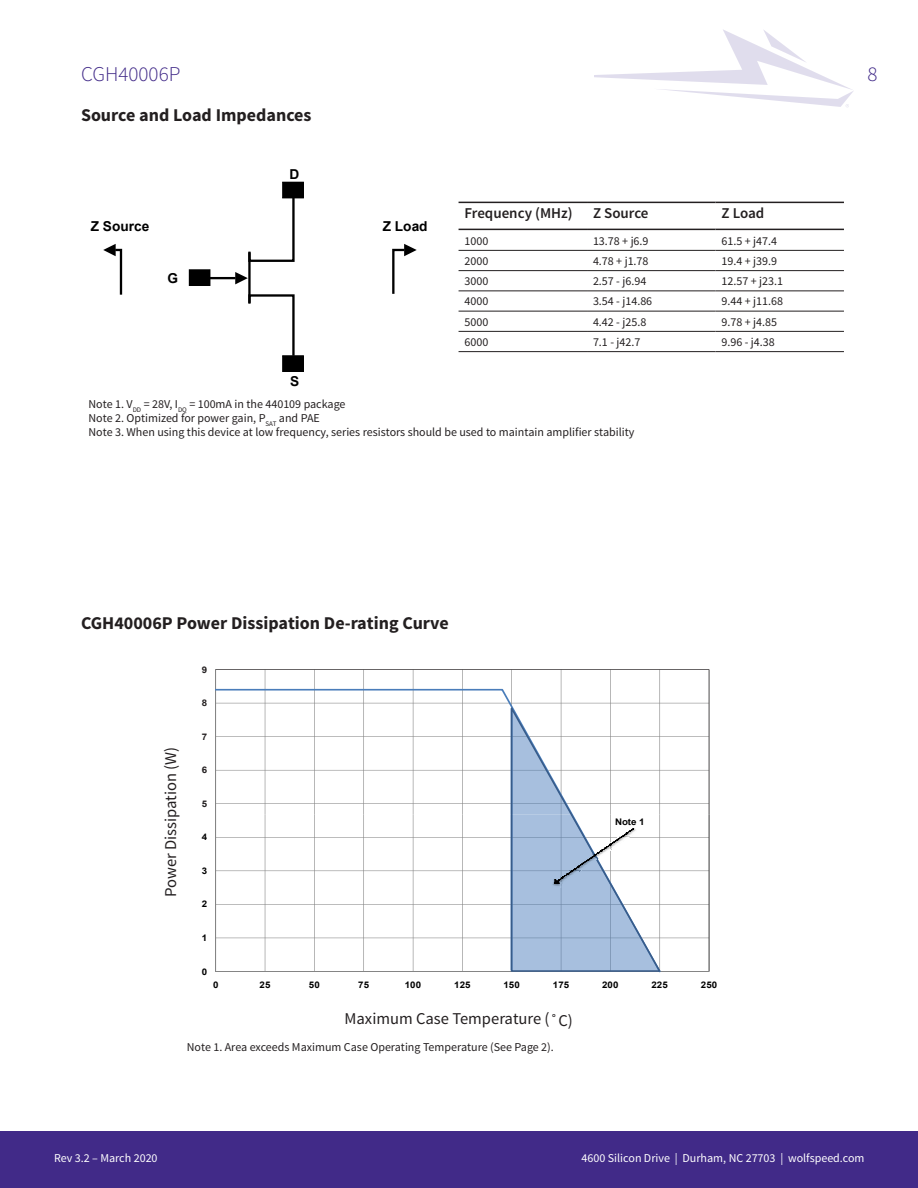
<style>
.page{position:relative;width:918px;height:1188px;background:#fff}
.page>*{position:absolute;margin:0;border:0;box-sizing:border-box;transform-origin:0 0}
.t1{font:300 21px "Source Sans Pro";color:#412a88}
.Section{font:700 18px "Source Sans Pro";color:#231f20}
.t2{font:16.5px "Source Sans Pro";color:#231f20}
.t3{font:600 15px "Source Sans Pro";color:#231f20}
.t4{font:700 13.65px "Arial";color:#000}
.t5{font:12px "Source Sans Pro";color:#231f20}
.t6{font:12px "Source Sans Pro";color:#fff}
.t7{font:700 9.15px "Arial";letter-spacing:.005em;color:#000;scale:1.07 1}
.t8{font:700 9.15px "Arial";color:#231f20;scale:1.07 1}
</style>
<div class="page">
<svg style="left:594px;top:29px;width:259px;height:78px"></svg>
<div style="left:0;top:1131px;width:918px;height:57px;background:#412a88"></div>
<hr style="left:459px;top:202px;width:128px;height:1px;background:#231f20">
<hr style="left:587px;top:202px;width:129px;height:1px;background:#231f20">
<hr style="left:716px;top:202px;width:128px;height:1px;background:#231f20">
<hr style="left:459px;top:229px;width:128px;height:1px;background:#231f20">
<hr style="left:587px;top:229px;width:129px;height:1px;background:#231f20">
<hr style="left:716px;top:229px;width:128px;height:1px;background:#231f20">
<hr style="left:459px;top:250px;width:128px;height:1px;background:#231f20">
<hr style="left:587px;top:250px;width:129px;height:1px;background:#231f20">
<hr style="left:716px;top:250px;width:128px;height:1px;background:#231f20">
<hr style="left:459px;top:270px;width:128px;height:1px;background:#231f20">
<hr style="left:587px;top:270px;width:129px;height:1px;background:#231f20">
<hr style="left:716px;top:270px;width:128px;height:1px;background:#231f20">
<hr style="left:459px;top:290px;width:128px;height:1px;background:#231f20">
<hr style="left:587px;top:290px;width:129px;height:1px;background:#231f20">
<hr style="left:716px;top:290px;width:128px;height:1px;background:#231f20">
<hr style="left:459px;top:311px;width:128px;height:1px;background:#231f20">
<hr style="left:587px;top:311px;width:129px;height:1px;background:#231f20">
<hr style="left:716px;top:311px;width:128px;height:1px;background:#231f20">
<hr style="left:459px;top:331px;width:128px;height:1px;background:#231f20">
<hr style="left:587px;top:331px;width:129px;height:1px;background:#231f20">
<hr style="left:716px;top:331px;width:128px;height:1px;background:#231f20">
<hr style="left:459px;top:351px;width:128px;height:1px;background:#231f20">
<hr style="left:587px;top:351px;width:129px;height:1px;background:#231f20">
<hr style="left:716px;top:351px;width:128px;height:1px;background:#231f20">
<div style="left:189px;top:270px;width:21px;height:16px;background:#000"></div>
<div style="left:189px;top:269px;width:21px;height:17px;border:1px solid #000"></div>
<div style="left:283px;top:182px;width:20px;height:16px;background:#000"></div>
<div style="left:282px;top:182px;width:22px;height:16px;border:1px solid #000"></div>
<div style="left:283px;top:356px;width:20px;height:15px;background:#000"></div>
<div style="left:282px;top:355px;width:22px;height:17px;border:1px solid #000"></div>
<svg style="left:103px;top:244px;width:20px;height:51px"></svg>
<svg style="left:392px;top:244px;width:25px;height:50px"></svg>
<hr style="left:210px;top:277px;width:26px;height:2px;background:#000">
<svg style="left:235px;top:196px;width:61px;height:162px"></svg>
<hr style="left:709px;top:670px;width:1px;height:144px;background:#858585">
<svg style="left:215px;top:669px;width:494px;height:145px"></svg>
<hr style="left:215px;top:670px;width:1px;height:144px;background:#858585">
<svg style="left:216px;top:689px;width:445px;height:125px"></svg>
<hr style="left:709px;top:814px;width:1px;height:157px;background:#858585">
<svg style="left:215px;top:814px;width:494px;height:158px"></svg>
<hr style="left:215px;top:814px;width:1px;height:157px;background:#858585">
<hr style="left:216px;top:971px;width:493px;height:1px;background:#858585">
<svg style="left:216px;top:814px;width:445px;height:158px"></svg>
<svg style="left:511px;top:708px;width:149px;height:264px"></svg>
<h1 class="t1" style="left:81px;top:61px;width:101px">CGH40006P</h1>
<h1 class="t1" style="left:867px;top:61px;width:12px">8</h1>
<p class="Section" style="left:81px;top:103px;width:232px">Source and Load Impedances</p>
<p class="t4" style="left:290px;top:165px;width:11px">D</p>
<p class="t4" style="left:91px;top:217px;width:60px">Z Source</p>
<p class="t4" style="left:383px;top:217px;width:46px">Z Load</p>
<p class="t4" style="left:168px;top:269px;width:12px">G</p>
<p class="t4" style="left:290px;top:372px;width:11px">S</p>
<p class="t3" style="left:465px;top:204px;width:110px">Frequency (MHz)</p>
<p class="t3" style="left:593px;top:204px;width:57px">Z Source</p>
<p class="t3" style="left:722px;top:204px;width:44px">Z Load</p>
<p class="t5" style="left:465px;top:233px;width:25px">1000</p>
<p class="t5" style="left:593px;top:233px;width:57px">13.78 + j6.9</p>
<p class="t5" style="left:722px;top:233px;width:57px">61.5 + j47.4</p>
<p class="t5" style="left:465px;top:254px;width:25px">2000</p>
<p class="t5" style="left:593px;top:254px;width:57px">4.78 + j1.78</p>
<p class="t5" style="left:722px;top:254px;width:57px">19.4 + j39.9</p>
<p class="t5" style="left:465px;top:274px;width:25px">3000</p>
<p class="t5" style="left:593px;top:274px;width:55px">2.57 - j6.94</p>
<p class="t5" style="left:722px;top:274px;width:63px">12.57 + j23.1</p>
<p class="t5" style="left:465px;top:294px;width:25px">4000</p>
<p class="t5" style="left:593px;top:294px;width:61px">3.54 - j14.86</p>
<p class="t5" style="left:722px;top:294px;width:63px">9.44 + j11.68</p>
<p class="t5" style="left:465px;top:314px;width:25px">5000</p>
<p class="t5" style="left:593px;top:314px;width:55px">4.42 - j25.8</p>
<p class="t5" style="left:722px;top:314px;width:57px">9.78 + j4.85</p>
<p class="t5" style="left:465px;top:335px;width:25px">6000</p>
<p class="t5" style="left:593px;top:335px;width:49px">7.1 - j42.7</p>
<p class="t5" style="left:722px;top:335px;width:55px">9.96 - j4.38</p>
<p class="t5" style="left:89px;top:396px;width:259px">Note 1. V<sub>DD</sub> = 28V, I<sub>DQ</sub> = 100mA in the 440109 package</p>
<p class="t5" style="left:89px;top:410px;width:233px">Note 2. Optimized for power gain, P<sub>SAT</sub> and PAE</p>
<p class="t5" style="left:89px;top:425px;width:547px">Note 3. When using this device at low frequency, series resistors should be used to maintain amplifier stability</p>
<p class="Section" style="left:81px;top:612px;width:369px">CGH40006P Power Dissipation De-rating Curve</p>
<p class="t8" style="left:202px;top:663px;width:7px">9</p>
<p class="t8" style="left:202px;top:697px;width:7px">8</p>
<p class="t2" style="left:161px;top:897px;width:152px;rotate:-90deg">Power Dissipation (W)</p>
<p class="t8" style="left:202px;top:730px;width:7px">7</p>
<p class="t8" style="left:202px;top:764px;width:7px">6</p>
<p class="t8" style="left:202px;top:797px;width:7px">5</p>
<p class="t7" style="left:202px;top:831px;width:7px">4</p>
<p class="t7" style="left:202px;top:864px;width:7px">3</p>
<p class="t7" style="left:202px;top:898px;width:7px">2</p>
<p class="t7" style="left:615px;top:815px;width:29px">Note 1</p>
<p class="t7" style="left:202px;top:931px;width:7px">1</p>
<p class="t7" style="left:202px;top:965px;width:7px">0</p>
<p class="t7" style="left:213px;top:978px;width:7px">0</p>
<p class="t7" style="left:260px;top:978px;width:12px">25</p>
<p class="t7" style="left:309px;top:978px;width:12px">50</p>
<p class="t7" style="left:358px;top:978px;width:12px">75</p>
<p class="t7" style="left:405px;top:978px;width:17px">100</p>
<p class="t7" style="left:454px;top:978px;width:17px">125</p>
<p class="t7" style="left:504px;top:978px;width:17px">150</p>
<p class="t7" style="left:553px;top:978px;width:17px">175</p>
<p class="t7" style="left:602px;top:978px;width:17px">200</p>
<p class="t7" style="left:652px;top:978px;width:17px">225</p>
<p class="t7" style="left:701px;top:978px;width:17px">250</p>
<p class="t2" style="left:345px;top:1009px;width:230px">Maximum Case Temperature (˚C)</p>
<p class="t5" style="left:187px;top:1039px;width:369px">Note 1. Area exceeds Maximum Case Operating Temperature (See Page 2).</p>
<p class="t6" style="left:54px;top:1150px;width:105px">Rev 3.2 – March 2020</p>
<p class="t6" style="left:582px;top:1150px;width:284px">4600 Silicon Drive | Durham, NC 27703 | wolfspeed.com</p>
</div>
